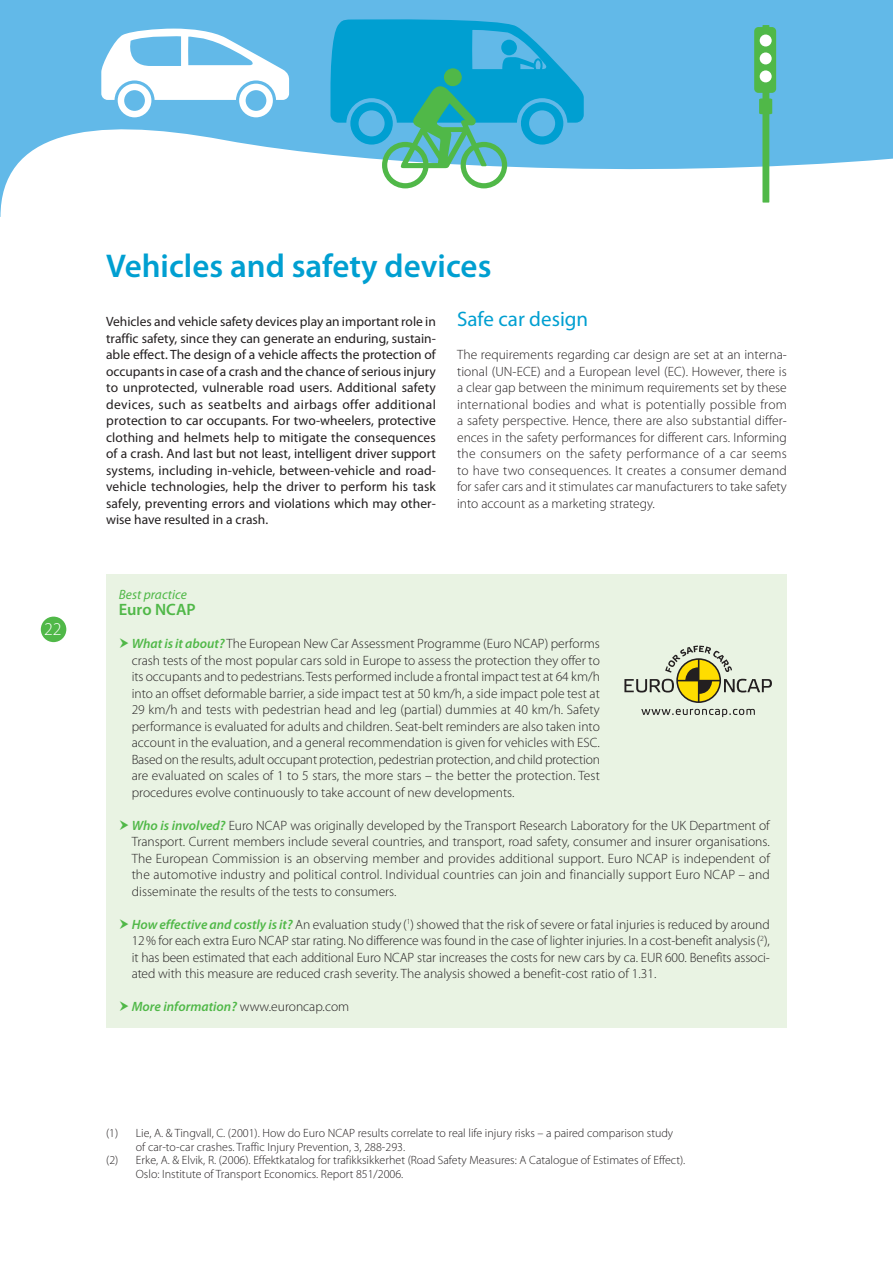
<style>
.page{position:relative;width:893px;height:1263px;background:#fff}
.page>*{position:absolute;margin:0;border:0;box-sizing:border-box;transform-origin:0 0}
.t1{font:600 33px "Myriad Pro";color:#009fd1}
.t2{font:21px "Myriad Pro";color:#009fd1}
.t3{font:300 18px "Myriad Pro";color:#fff}
.t4{font:600 16.5px "Myriad Pro";color:#50b848}
.t5{font:300 13.5px/16.5px "Myriad Pro";color:#231f20;text-align:justify}
.t6{font:13.5px/16.5px "Myriad Pro";letter-spacing:.005em;color:#231f20;text-align:justify}
.t7{font:italic 600 13.5px "Myriad Pro";color:#50b848}
.t8{font:italic 13.5px "Myriad Pro";color:#50b848}
.t9{font:300 12px "Myriad Pro";color:#231f20}
.s1{font-weight:600;font-style:italic;color:#50b848}
.s2{font-weight:300;font-style:normal;color:#231f20}
</style>
<div class="page">
<svg style="left:0;top:0;width:892px;height:217px;fill:#62b9e8"></svg>
<div style="left:41px;top:617px;width:25px;height:25px;background:#50b848;border-radius:50%"></div>
<svg style="left:101px;top:29px;width:188px;height:88px"></svg>
<div style="left:106px;top:574px;width:680px;height:454px;background:#e9f3e3"></div>
<svg style="left:641px;top:709px;width:113px;height:8px"></svg>
<svg style="left:677px;top:659px;width:43px;height:43px"></svg>
<div style="left:676px;top:658px;width:45px;height:45px;border:2px solid #231f20;border-radius:50%"></div>
<hr style="left:698px;top:659px;width:1px;height:43px;background:#231f20">
<svg style="left:624px;top:646px;width:148px;height:48px"></svg>
<svg style="left:330px;top:18px;width:253px;height:170px;background:#45b5d0"></svg>
<div style="left:762px;top:25px;width:7px;height:178px;background:#50b848"></div>
<div style="left:754px;top:27px;width:22px;height:66px;background:#50b848;border-radius:4px"></div>
<svg style="left:759px;top:98px;width:13px;height:16px"></svg>
<div style="left:759px;top:35px;width:12px;height:12px;background:#fff;border-radius:50%"></div>
<div style="left:759px;top:52px;width:12px;height:12px;background:#fff;border-radius:50%"></div>
<div style="left:759px;top:70px;width:12px;height:12px;background:#fff;border-radius:50%"></div>
<h3 class="t3" style="left:44px;top:622px;width:19px">22</h3>
<h1 class="t1" style="left:106px;top:246px;width:387px">Vehicles and safety devices</h1>
<p class="t6" style="left:106px;top:313px;width:331px">Vehicles and vehicle safety devices play an important role in traffic safety, since they can generate an enduring, sustain&shy;able effect. The design of a vehicle affects the protection of occupants in case of a crash and the chance of serious injury to unprotected, vulnerable road users. Additional safety devices, such as seatbelts and airbags offer additional protection to car occupants. For two-wheelers, protective clothing and helmets help to mitigate the consequences of a crash. And last but not least, intelligent driver support systems, including in-vehicle, between-vehicle and road&shy;vehicle technologies, help the driver to perform his task safely, preventing errors and violations which may other&shy;wise have resulted in a crash.</p>
<h2 class="t2" style="left:457px;top:307px;width:133px">Safe car design</h2>
<p class="t5" style="left:457px;top:348px;width:331px">The requirements regarding car design are set at an interna&shy;tional (UN-ECE) and a European level (EC). However, there is a clear gap between the minimum requirements set by these international bodies and what is potentially possible from a safety perspective. Hence, there are also substantial differ&shy;ences in the safety performances for different cars. Informing the consumers on the safety performance of a car seems to have two consequences. It creates a consumer demand for safer cars and it stimulates car manufacturers to take safety into account as a marketing strategy.</p>
<p class="t8" style="left:119px;top:589px;width:69px">Best practice</p>
<p class="t4" style="left:119px;top:600px;width:78px">Euro NCAP</p>
<p class="t5" style="left:132px;top:637px;width:470px"><span class="s1">What is it about?</span> The European New Car Assessment Programme (Euro NCAP) performs crash tests of the most popular cars sold in Europe to assess the protection they offer to its occupants and to pedestrians. Tests performed include a frontal impact test at 64 km/h into an offset deformable barrier, a side impact test at 50 km/h, a side impact pole test at 29 km/h and tests with pedestrian head and leg (partial) dummies at 40 km/h. Safety performance is evaluated for adults and children. Seat-belt reminders are also taken into account in the evaluation, and a general recommendation is given for vehicles with ESC.<br>Based on the results, adult occupant protection, pedestrian protection, and child protection are evaluated on scales of 1 to 5 stars, the more stars – the better the protection. Test procedures evolve continuously to take account of new developments.</p>
<p class="t5" style="left:132px;top:818px;width:639px"><span class="s1">Who is involved?</span> Euro NCAP was originally developed by the Transport Research Laboratory for the UK Department of Transport. Current members include several countries, and transport, road safety, consumer and insurer organisations.<br>The European Commission is an observing member and provides additional support. Euro NCAP is independent of the automotive industry and political control. Individual countries can join and financially support Euro NCAP – and disseminate the results of the tests to consumers.</p>
<p class="t5" style="left:132px;top:917px;width:639px"><span class="s1">How effective and costly is it?</span> An evaluation study (<sup>1</sup>) showed that the risk of severe or fatal injuries is reduced by around 12 % for each extra Euro NCAP star rating. No difference was found in the case of lighter injuries. In a cost-benefit analysis (<sup>2</sup>), it has been estimated that each additional Euro NCAP star increases the costs for new cars by ca. EUR 600. Benefits associ&shy;ated with this measure are reduced crash severity. The analysis showed a benefit-cost ratio of 1.31.</p>
<p class="t7" style="left:132px;top:1001px;width:219px">More information? <span class="s2">www.euroncap.com</span></p>
<p class="t9" style="left:106px;top:1129px;width:568px">(1) Lie, A. &amp; Tingvall, C. (2001). How do Euro NCAP results correlate to real life injury risks – a paired comparison study</p>
<p class="t9" style="left:136px;top:1143px;width:271px">of car-to-car crashes. Traffic Injury Prevention, 3, 288-293.</p>
<p class="t9" style="left:106px;top:1156px;width:580px">(2) Erke, A. &amp; Elvik, R. (2006). Effektkatalog for trafikksikkerhet (Road Safety Measures: A Catalogue of Estimates of Effect).</p>
<p class="t9" style="left:136px;top:1170px;width:269px">Oslo: Institute of Transport Economics. Report 851/2006.</p>
</div>
